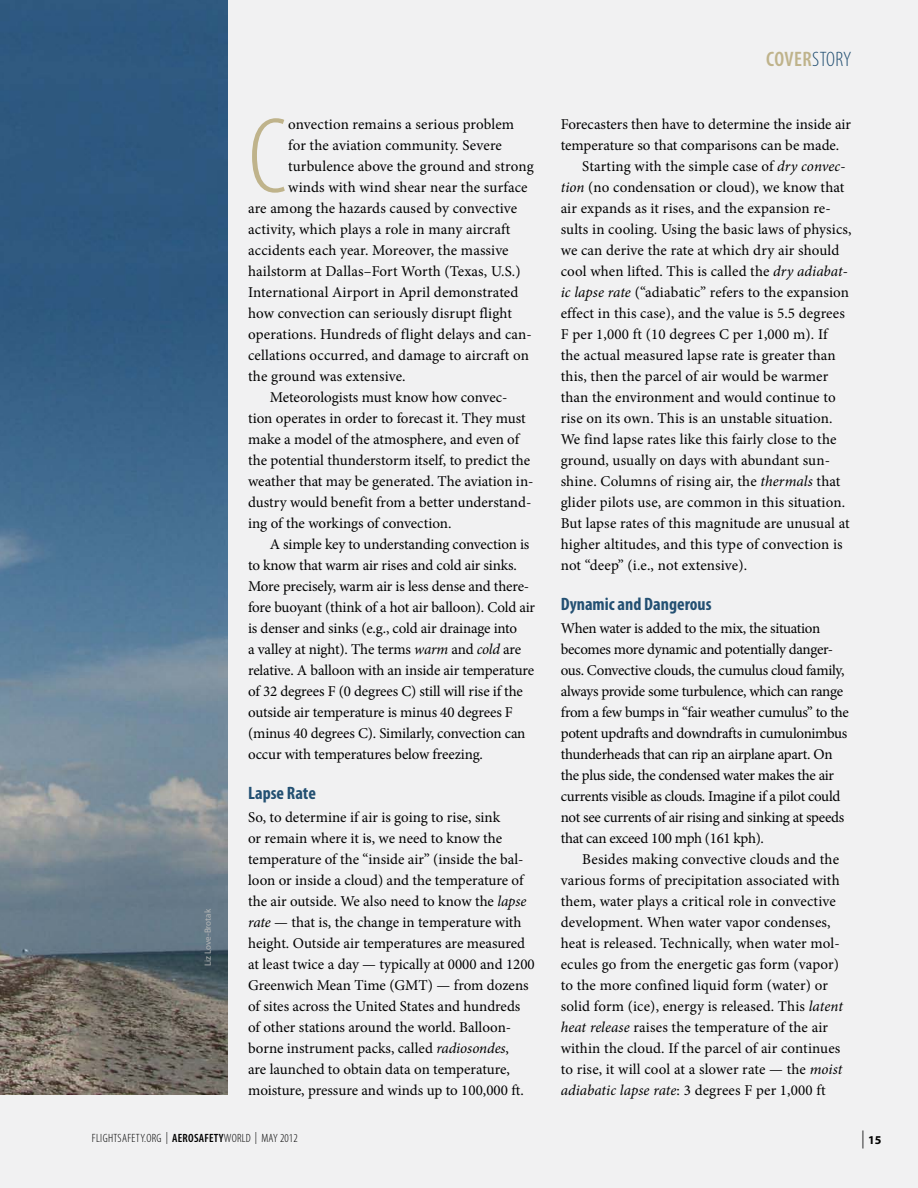
<style>
.page{position:relative;width:918px;height:1188px;background:#f1f1f2}
.page>*{position:absolute;margin:0;border:0;box-sizing:border-box;transform-origin:0 0}
.t1{font:300 condensed 108.45px "Myriad Pro";color:#bfb38b}
.t2{font:600 condensed 21px "Myriad Pro";letter-spacing:.02em;color:#bfb38b}
.t3{font:700 condensed 18px "Myriad Pro";color:#235072}
.t4{font:15px/21px "Minion Pro";color:#000}
.t5{font:15px/21px "Minion Pro";letter-spacing:-.02em;color:#000}
.t6{font:300 condensed 12px "Myriad Pro";letter-spacing:.03em;color:#000}
.t7{font:700 12px "Myriad Pro";color:#000}
.t8{font:9px "Myriad Pro";color:#b5b7b6}
.s1{font-style:italic}
.s2{font-weight:600}
.s3{font-weight:300;color:#235072}
.s4{font-weight:300;font-size:18px}
</style>
<div class="page">
<img style="left:0;top:0;width:227px;height:1095px">
<p class="t8" style="left:202px;top:966px;width:59px;rotate:-90deg">Liz Love-Brotak</p>
<h1 class="t1" style="left:248px;top:92px;width:41px">C</h1>
<p class="t4" style="left:288px;top:114px;width:227px">onvection remains a serious problem</p>
<p class="t4" style="left:288px;top:135px;width:215px">for the aviation community. Severe</p>
<p class="t4" style="left:288px;top:156px;width:247px">turbulence above the ground and strong</p>
<p class="t4" style="left:288px;top:177px;width:241px">winds with wind shear near the surface</p>
<p class="t4" style="left:248px;top:198px;width:271px">are among the hazards caused by convective</p>
<p class="t4" style="left:248px;top:219px;width:264px">activity, which plays a role in many aircraft</p>
<p class="t4" style="left:248px;top:240px;width:262px">accidents each year. Moreover, the massive</p>
<p class="t4" style="left:248px;top:261px;width:274px">hailstorm at Dallas–Fort Worth (Texas, U.S.)</p>
<p class="t4" style="left:248px;top:282px;width:272px">International Airport in April demonstrated</p>
<p class="t4" style="left:248px;top:303px;width:265px">how convection can seriously disrupt flight</p>
<p class="t4" style="left:248px;top:324px;width:285px">operations. Hundreds of flight delays and can-</p>
<p class="t4" style="left:248px;top:345px;width:282px">cellations occurred, and damage to aircraft on</p>
<p class="t4" style="left:248px;top:366px;width:159px">the ground was extensive.</p>
<p class="t4" style="left:270px;top:387px;width:239px">Meteorologists must know how convec-</p>
<p class="t4" style="left:248px;top:408px;width:279px">tion operates in order to forecast it. They must</p>
<p class="t4" style="left:248px;top:429px;width:273px">make a model of the atmosphere, and even of</p>
<p class="t4" style="left:248px;top:450px;width:283px">the potential thunderstorm itself, to predict the</p>
<p class="t4" style="left:248px;top:471px;width:287px">weather that may be generated. The aviation in-</p>
<p class="t4" style="left:248px;top:492px;width:285px">dustry would benefit from a better understand-</p>
<p class="t4" style="left:248px;top:513px;width:205px">ing of the workings of convection.</p>
<p class="t4" style="left:270px;top:534px;width:261px">A simple key to understanding convection is</p>
<p class="t4" style="left:248px;top:555px;width:270px">to know that warm air rises and cold air sinks.</p>
<p class="t4" style="left:248px;top:576px;width:283px">More precisely, warm air is less dense and there-</p>
<p class="t4" style="left:248px;top:597px;width:289px">fore buoyant (think of a hot air balloon). Cold air</p>
<p class="t4" style="left:248px;top:618px;width:271px">is denser and sinks (e.g., cold air drainage into</p>
<p class="t4" style="left:248px;top:639px;width:274px">a valley at night). The terms <span class="s1">warm</span> and <span class="s1">cold</span> are</p>
<p class="t4" style="left:248px;top:660px;width:287px">relative. A balloon with an inside air temperature</p>
<p class="t4" style="left:248px;top:681px;width:276px">of 32 degrees F (0 degrees C) still will rise if the</p>
<p class="t4" style="left:248px;top:702px;width:266px">outside air temperature is minus 40 degrees F</p>
<p class="t4" style="left:248px;top:723px;width:279px">(minus 40 degrees C). Similarly, convection can</p>
<p class="t4" style="left:248px;top:744px;width:236px">occur with temperatures below freezing.</p>
<p class="t3" style="left:248px;top:781px;width:69px">Lapse Rate</p>
<p class="t4" style="left:248px;top:807px;width:288px">So, to determine if air is going to rise, sink<br>or remain where it is, we need to know the temperature of the “inside air” (inside the bal&shy;loon or inside a cloud) and the temperature of the air outside. We also need to know the <span class="s1">lapse rate</span> — that is, the change in temperature with height. Outside air temperatures are measured at least twice a day — typically at 0000 and 1200<br>Greenwich Mean Time (GMT) — from dozens of sites across the United States and hundreds of other stations around the world. Balloon&shy;borne instrument packs, called <span class="s1">radiosondes</span>,<br>are launched to obtain data on temperature, moisture, pressure and winds up to 100,000 ft.</p>
<p class="t6" style="left:92px;top:1131px;width:207px">FLIGHTSAFETY.ORG | <span class="s2">AEROSAFETY</span>WORLD | MAY 2012</p>
<h2 class="t2" style="left:766px;top:46px;width:87px">COVER<span class="s3">STORY</span></h2>
<p class="t4" style="left:561px;top:114px;width:292px">Forecasters then have to determine the inside air</p>
<p class="t4" style="left:561px;top:135px;width:280px">temperature so that comparisons can be made.</p>
<p class="t4" style="left:582px;top:156px;width:265px">Starting with the simple case of <span class="s1">dry convec-</span></p>
<p class="t4" style="left:561px;top:177px;width:285px"><span class="s1">tion</span> (no condensation or cloud), we know that</p>
<p class="t4" style="left:561px;top:198px;width:272px">air expands as it rises, and the expansion re-</p>
<p class="t4" style="left:561px;top:219px;width:292px">sults in cooling. Using the basic laws of physics,</p>
<p class="t4" style="left:561px;top:240px;width:280px">we can derive the rate at which dry air should</p>
<p class="t4" style="left:561px;top:261px;width:289px">cool when lifted. This is called the <span class="s1">dry adiabat-</span></p>
<p class="t4" style="left:561px;top:282px;width:290px"><span class="s1">ic lapse rate</span> (“adiabatic” refers to the expansion</p>
<p class="t4" style="left:561px;top:303px;width:286px">effect in this case), and the value is 5.5 degrees</p>
<p class="t4" style="left:561px;top:324px;width:268px">F per 1,000 ft (10 degrees C per 1,000 m). If</p>
<p class="t4" style="left:561px;top:345px;width:277px">the actual measured lapse rate is greater than</p>
<p class="t4" style="left:561px;top:366px;width:269px">this, then the parcel of air would be warmer</p>
<p class="t4" style="left:561px;top:387px;width:276px">than the environment and would continue to</p>
<p class="t4" style="left:561px;top:408px;width:273px">rise on its own. This is an unstable situation.</p>
<p class="t4" style="left:561px;top:429px;width:277px">We find lapse rates like this fairly close to the</p>
<p class="t4" style="left:561px;top:450px;width:271px">ground, usually on days with abundant sun-</p>
<p class="t4" style="left:561px;top:471px;width:281px">shine. Columns of rising air, the <span class="s1">thermals</span> that</p>
<p class="t4" style="left:561px;top:492px;width:286px">glider pilots use, are common in this situation.</p>
<p class="t4" style="left:561px;top:513px;width:291px">But lapse rates of this magnitude are unusual at</p>
<p class="t4" style="left:561px;top:534px;width:283px">higher altitudes, and this type of convection is</p>
<p class="t4" style="left:561px;top:555px;width:188px">not “deep” (i.e., not extensive).</p>
<p class="t3" style="left:561px;top:592px;width:152px">Dynamic and Dangerous</p>
<p class="t5" style="left:561px;top:618px;width:290px">When water is added to the mix, the situation becomes more dynamic and potentially danger&shy;ous. Convective clouds, the cumulus cloud family, always provide some turbulence, which can range from a few bumps in “fair weather cumulus” to the potent updrafts and downdrafts in cumulonimbus thunderheads that can rip an airplane apart. On the plus side, the condensed water makes the air currents visible as clouds. Imagine if a pilot could not see currents of air rising and sinking at speeds that can exceed 100 mph (161 kph).</p>
<p class="t4" style="left:561px;top:849px;width:284px;text-indent:22px">Besides making convective clouds and the various forms of precipitation associated with them, water plays a critical role in convective development. When water vapor condenses, heat is released. Technically, when water mol&shy;ecules go from the energetic gas form (vapor) to the more confined liquid form (water) or solid form (ice), energy is released. This <span class="s1">latent heat release</span> raises the temperature of the air within the cloud. If the parcel of air continues to rise, it will cool at a slower rate — the <span class="s1">moist adiabatic lapse rate</span>: 3 degrees F per 1,000 ft</p>
<p class="t7" style="left:861px;top:1132px;width:22px"><span class="s4">|</span> 15</p>
</div>
